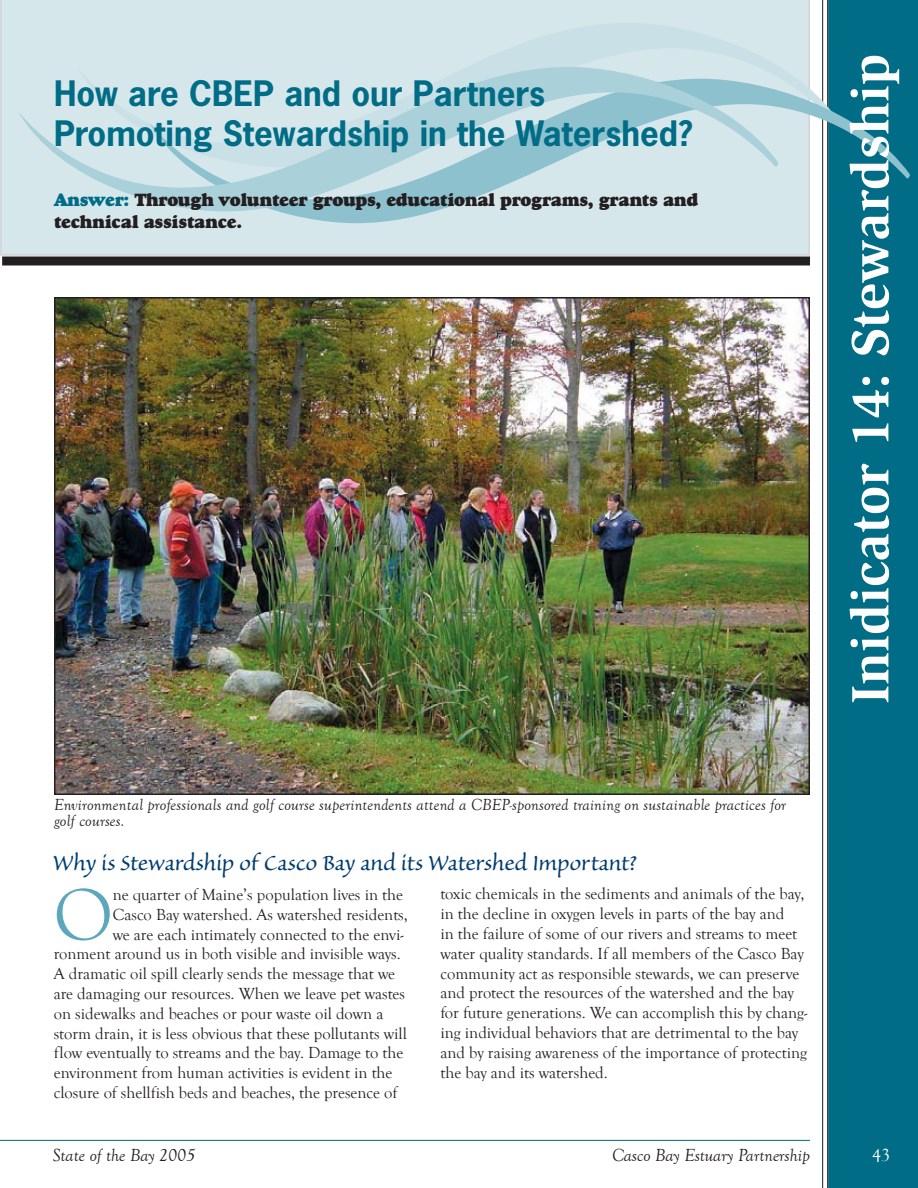
<style>
.page{position:relative;width:918px;height:1188px;background:#fff}
.page>*{position:absolute;margin:0;border:0;box-sizing:border-box;transform-origin:0 0}
.t1{font:75.3px "Goudy Old Style T";color:#5ca7bb}
.t2{font:700 54px "Slimbach";color:#fff}
.t3{font:700 33px/39.6px "News Gothic";color:#006c85}
.t4{font:27px "Sanvito";letter-spacing:-.015em;color:#003d71}
.t5{font:18px/21.6px "Goudy Heavyface";letter-spacing:-.025em;color:#231f20}
.t6{font:italic 18px "Goudy Old Style T";color:#231f20}
.t7{font:18px "Goudy Old Style T";color:#fff}
.t8{font:16.5px/19.8px "Goudy Old Style T";color:#231f20}
.t9{font:italic 16.5px/16.5px "Goudy Old Style T";letter-spacing:.01em;color:#231f20}
.s1{color:#006c85}
</style>
<div class="page">
<div style="left:0;top:0;width:810px;height:256px;background:#d6e7ec"></div>
<svg style="left:822px;top:0;width:2px;height:1188px;background:#8f8d8e"></svg>
<div style="left:827px;top:0;width:91px;height:1188px;background:#006c85"></div>
<svg style="left:77px;top:23px;width:760px;height:56px;background:#d1e4e9"></svg>
<svg style="left:150px;top:79px;width:760px;height:144px;background:#7cb3c1"></svg>
<svg style="left:18px;top:67px;width:760px;height:144px;background:#c2dde3"></svg>
<div style="left:2px;top:256px;width:808px;height:10px;background:#231f20"></div>
<hr style="left:0;top:1140px;width:810px;height:1px;background:#006c85">
<img style="left:57px;top:300px;width:750px;height:492px">
<h3 class="t3" style="left:54px;top:73px;width:640px">How are CBEP and our Partners<br>Promoting Stewardship in the Watershed?</h3>
<p class="t5" style="left:54px;top:189px;width:646px"><span class="s1">Answer:</span> Through volunteer groups, educational programs, grants and technical assistance.</p>
<p class="t9" style="left:54px;top:797px;width:734px">Environmental professionals and golf course superintendents attend a CBEP-sponsored training on sustainable practices for golf courses.</p>
<h3 class="t4" style="left:52px;top:849px;width:586px">Why is Stewardship of Casco Bay and its Watershed Important?</h3>
<h1 class="t1" style="left:54px;top:874px;width:61px">O</h1>
<p class="t8" style="left:113px;top:885px;width:292px">ne quarter of Maine’s population lives in the</p>
<p class="t8" style="left:113px;top:905px;width:297px">Casco Bay watershed. As watershed residents,</p>
<p class="t8" style="left:113px;top:925px;width:292px">we are each intimately connected to the envi-</p>
<p class="t8" style="left:54px;top:944px;width:349px">ronment around us in both visible and invisible ways.</p>
<p class="t8" style="left:54px;top:964px;width:343px">A dramatic oil spill clearly sends the message that we</p>
<p class="t8" style="left:54px;top:984px;width:353px">are damaging our resources. When we leave pet wastes</p>
<p class="t8" style="left:54px;top:1004px;width:331px">on sidewalks and beaches or pour waste oil down a</p>
<p class="t8" style="left:54px;top:1024px;width:355px">storm drain, it is less obvious that these pollutants will</p>
<p class="t8" style="left:54px;top:1043px;width:351px">flow eventually to streams and the bay. Damage to the</p>
<p class="t8" style="left:54px;top:1063px;width:340px">environment from human activities is evident in the</p>
<p class="t8" style="left:54px;top:1083px;width:345px">closure of shellfish beds and beaches, the presence of</p>
<p class="t8" style="left:440px;top:884px;width:368px">toxic chemicals in the sediments and animals of the bay, in the decline in oxygen levels in parts of the bay and<br>in the failure of some of our rivers and streams to meet water quality standards. If all members of the Casco Bay community act as responsible stewards, we can preserve and protect the resources of the watershed and the bay for future generations. We can accomplish this by chang&shy;ing individual behaviors that are detrimental to the bay and by raising awareness of the importance of protecting the bay and its watershed.</p>
<h2 class="t2" style="left:838px;top:704px;width:651px;rotate:-90deg">Inidicator 14: Stewardship</h2>
<p class="t6" style="left:53px;top:1145px;width:144px">State of the Bay 2005</p>
<p class="t6" style="left:612px;top:1146px;width:200px">Casco Bay Estuary Partnership</p>
<p class="t7" style="left:872px;top:1146px;width:19px">43</p>
</div>
